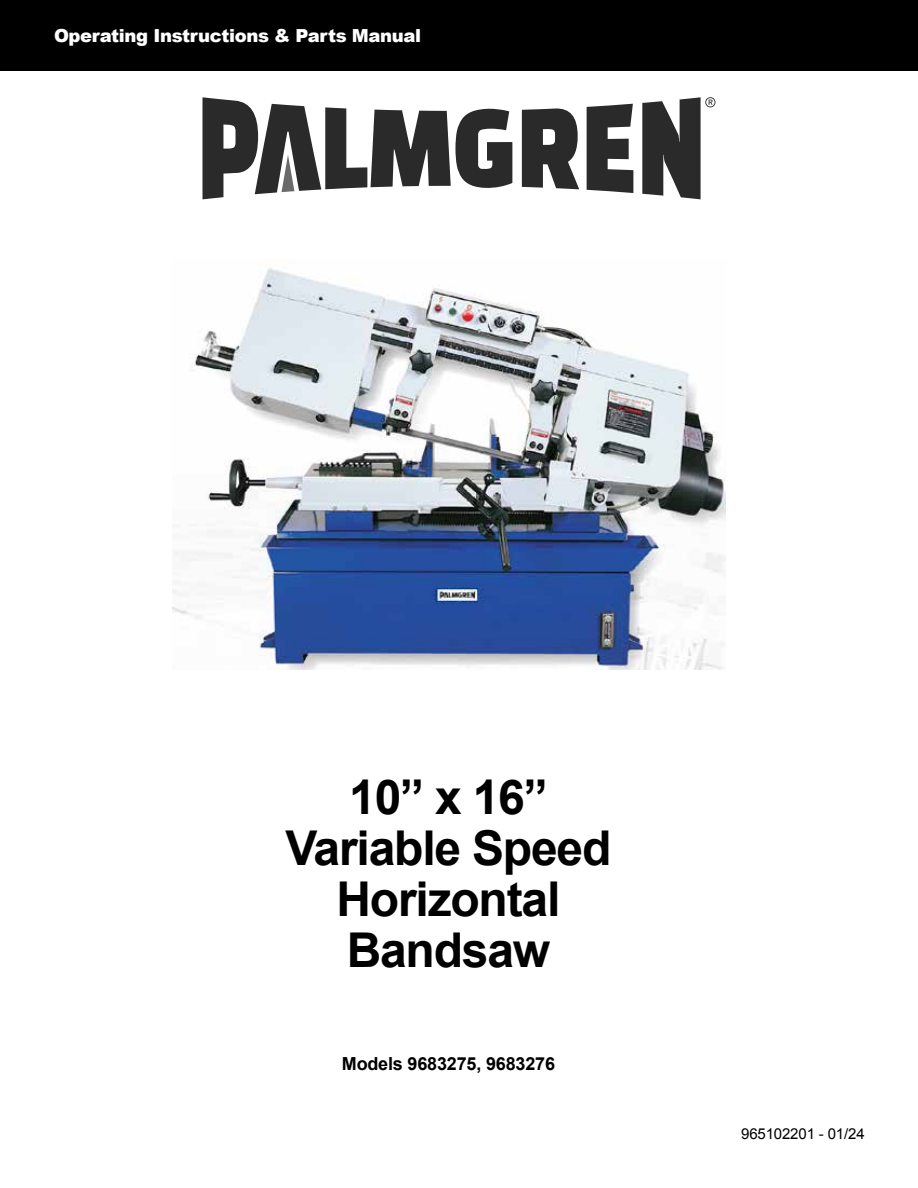
<style>
.page{position:relative;width:918px;height:1188px;background:#fff}
.page>*{position:absolute;margin:0;border:0;box-sizing:border-box;transform-origin:0 0}
.t1{font:700 48px/51px "Arial";letter-spacing:-.025em;color:#000;text-align:center}
.t2{font:900 18px "Arial";letter-spacing:-.02em;color:#fff}
.t3{font:700 18px "Arial";letter-spacing:-.01em;color:#000}
.t4{font:15px "Arial";letter-spacing:-.01em;color:#000}
</style>
<div class="page">
<div style="left:0;top:0;width:918px;height:71px;background:#000"></div>
<div style="left:91px;top:212px;width:742px;height:567px;border:6px solid #fff;border-radius:23px"></div>
<svg style="left:522px;top:108px;width:57px;height:81px"></svg>
<svg style="left:587px;top:104px;width:46px;height:89px"></svg>
<svg style="left:202px;top:97px;width:310px;height:102px"></svg>
<svg style="left:642px;top:97px;width:74px;height:102px"></svg>
<img style="left:173px;top:268px;width:552px;height:402px">
<p class="t2" style="left:54px;top:23px;width:369px">Operating Instructions &amp; Parts Manual</p>
<p class="t1" style="left:285px;top:773px;width:327px">10” x 16”<br>Variable Speed<br>Horizontal<br>Bandsaw</p>
<p class="t3" style="left:342px;top:1051px;width:215px">Models 9683275, 9683276</p>
<p class="t4" style="left:741px;top:1124px;width:125px">965102201 - 01/24</p>
</div>
